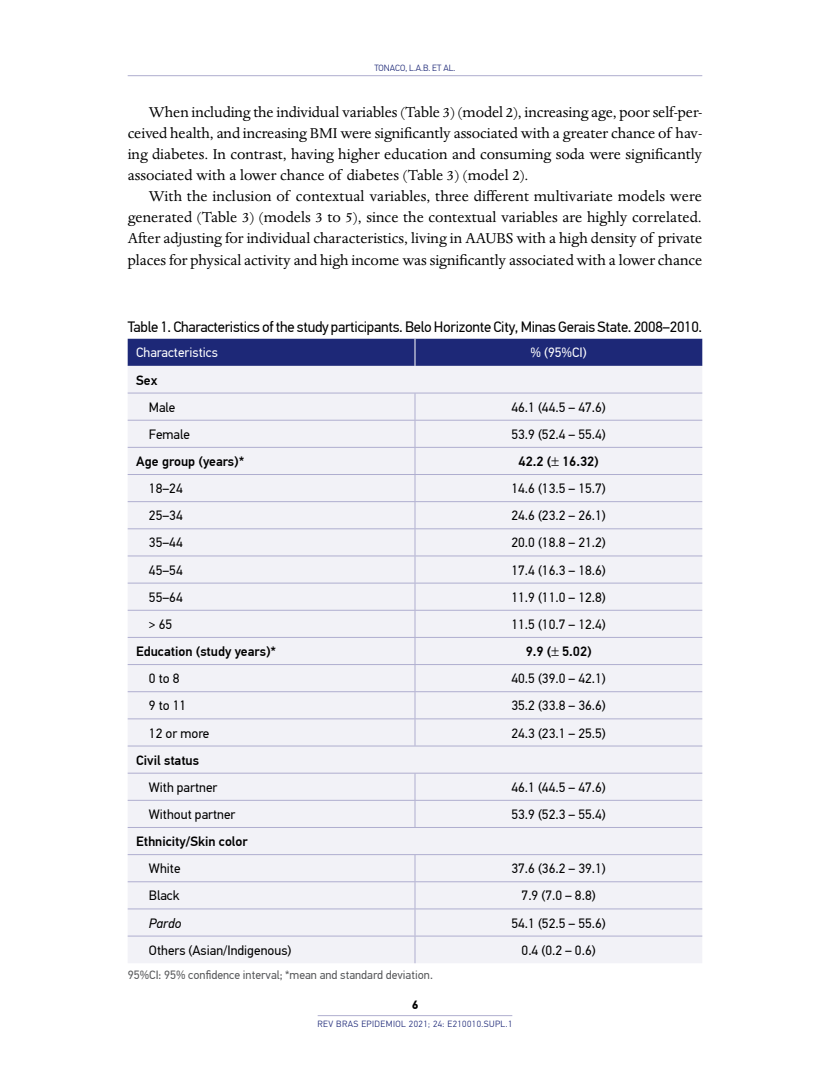
<style>
.page{position:relative;width:830px;height:1085px;background:#fff}
.page>*{position:absolute;margin:0;border:0;box-sizing:border-box;transform-origin:0 0}
.t1{font:16.5px/21px "Dante MT Std";color:#000;text-align:justify}
.t2{font:15px "PF Din Text Pro";letter-spacing:-.02em;color:#000}
.t3{font:13.5px "PF Din Text Pro";color:#000}
.t4{font:500 13.5px "PF Din Text Pro";color:#000}
.t5{font:13.5px "PF Din Text Pro";color:#fff}
.t6{font:italic 13.5px "PF Din Text Pro";color:#000}
.t7{font:12px "PF Din Text Pro";color:#58595b}
.t8{font:700 12px "PF Din Text Pro";color:#000}
.t9{font:300 9px "PF Din Text Pro";letter-spacing:.05em;color:#1d2877}
.t10{font:300 9px "PF Din Text Pro";color:#1d2877}
</style>
<div class="page">
<hr style="left:128px;top:75px;width:574px;height:1px;background:#afaecf">
<hr style="left:317px;top:1015px;width:195px;height:1px;background:#afaecf">
<div style="left:128px;top:366px;width:574px;height:597px;background:#f2f2f7"></div>
<div style="left:128px;top:339px;width:574px;height:27px;background:#1d2877"></div>
<hr style="left:128px;top:392px;width:287px;height:1px;background:#afaecf">
<hr style="left:415px;top:392px;width:287px;height:1px;background:#afaecf">
<hr style="left:128px;top:420px;width:287px;height:1px;background:#afaecf">
<hr style="left:415px;top:420px;width:287px;height:1px;background:#afaecf">
<hr style="left:128px;top:447px;width:287px;height:1px;background:#afaecf">
<hr style="left:415px;top:447px;width:287px;height:1px;background:#afaecf">
<hr style="left:128px;top:474px;width:287px;height:1px;background:#afaecf">
<hr style="left:415px;top:474px;width:287px;height:1px;background:#afaecf">
<hr style="left:128px;top:501px;width:287px;height:1px;background:#afaecf">
<hr style="left:415px;top:501px;width:287px;height:1px;background:#afaecf">
<hr style="left:128px;top:528px;width:287px;height:1px;background:#afaecf">
<hr style="left:415px;top:528px;width:287px;height:1px;background:#afaecf">
<hr style="left:128px;top:555px;width:287px;height:1px;background:#afaecf">
<hr style="left:415px;top:555px;width:287px;height:1px;background:#afaecf">
<hr style="left:128px;top:582px;width:287px;height:1px;background:#afaecf">
<hr style="left:415px;top:582px;width:287px;height:1px;background:#afaecf">
<hr style="left:128px;top:609px;width:287px;height:1px;background:#afaecf">
<hr style="left:415px;top:609px;width:287px;height:1px;background:#afaecf">
<hr style="left:128px;top:637px;width:287px;height:1px;background:#afaecf">
<hr style="left:415px;top:637px;width:287px;height:1px;background:#afaecf">
<hr style="left:128px;top:664px;width:287px;height:1px;background:#afaecf">
<hr style="left:415px;top:664px;width:287px;height:1px;background:#afaecf">
<hr style="left:128px;top:691px;width:287px;height:1px;background:#afaecf">
<hr style="left:415px;top:691px;width:287px;height:1px;background:#afaecf">
<hr style="left:128px;top:718px;width:287px;height:1px;background:#afaecf">
<hr style="left:415px;top:718px;width:287px;height:1px;background:#afaecf">
<svg style="left:414px;top:393px;width:1px;height:352px"></svg>
<hr style="left:128px;top:745px;width:287px;height:1px;background:#afaecf">
<hr style="left:415px;top:745px;width:287px;height:1px;background:#afaecf">
<hr style="left:128px;top:772px;width:287px;height:1px;background:#afaecf">
<hr style="left:415px;top:772px;width:287px;height:1px;background:#afaecf">
<hr style="left:128px;top:799px;width:287px;height:1px;background:#afaecf">
<hr style="left:415px;top:799px;width:287px;height:1px;background:#afaecf">
<svg style="left:414px;top:773px;width:1px;height:54px"></svg>
<hr style="left:128px;top:827px;width:287px;height:1px;background:#afaecf">
<hr style="left:415px;top:827px;width:287px;height:1px;background:#afaecf">
<hr style="left:128px;top:854px;width:287px;height:1px;background:#afaecf">
<hr style="left:415px;top:854px;width:287px;height:1px;background:#afaecf">
<hr style="left:128px;top:881px;width:287px;height:1px;background:#afaecf">
<hr style="left:415px;top:881px;width:287px;height:1px;background:#afaecf">
<hr style="left:128px;top:908px;width:287px;height:1px;background:#afaecf">
<hr style="left:415px;top:908px;width:287px;height:1px;background:#afaecf">
<hr style="left:128px;top:935px;width:287px;height:1px;background:#afaecf">
<hr style="left:415px;top:935px;width:287px;height:1px;background:#afaecf">
<svg style="left:414px;top:855px;width:1px;height:108px"></svg>
<svg style="left:551px;top:457px;width:7px;height:9px"></svg>
<svg style="left:551px;top:647px;width:7px;height:9px"></svg>
<p class="t10" style="left:374px;top:63px;width:82px">TONACO, L.A.B. ET AL.</p>
<p class="t1" style="left:128px;top:102px;width:576px;text-indent:21px">When including the individual variables (Table 3) (model 2), increasing age, poor self-per&shy;ceived health, and increasing BMI were significantly associated with a greater chance of hav&shy;ing diabetes. In contrast, having higher education and consuming soda were significantly associated with a lower chance of diabetes (Table 3) (model 2).</p>
<p class="t1" style="left:128px;top:186px;width:576px;text-indent:21px">With the inclusion of contextual variables, three different multivariate models were generated (Table 3) (models 3 to 5), since the contextual variables are highly correlated.<br>After adjusting for individual characteristics, living in AAUBS with a high density of private places for physical activity and high income was significantly associated with a lower chance</p>
<p class="t2" style="left:128px;top:318px;width:576px">Table 1. Characteristics of the study participants. Belo Horizonte City, Minas Gerais State. 2008–2010.</p>
<p class="t5" style="left:136px;top:345px;width:83px">Characteristics</p>
<p class="t5" style="left:530px;top:345px;width:58px">% (95%CI)</p>
<p class="t4" style="left:136px;top:372px;width:23px">Sex</p>
<p class="t3" style="left:149px;top:399px;width:28px">Male</p>
<p class="t3" style="left:511px;top:399px;width:96px">46.1 (44.5 – 47.6)</p>
<p class="t3" style="left:149px;top:426px;width:42px">Female</p>
<p class="t3" style="left:511px;top:426px;width:96px">53.9 (52.4 – 55.4)</p>
<p class="t4" style="left:136px;top:453px;width:109px">Age group (years)*</p>
<p class="t4" style="left:518px;top:453px;width:82px">42.2 ( 16.32)</p>
<p class="t3" style="left:149px;top:480px;width:35px">18–24</p>
<p class="t3" style="left:511px;top:480px;width:96px">14.6 (13.5 – 15.7)</p>
<p class="t3" style="left:149px;top:507px;width:35px">25–34</p>
<p class="t3" style="left:511px;top:507px;width:96px">24.6 (23.2 – 26.1)</p>
<p class="t3" style="left:149px;top:534px;width:35px">35–44</p>
<p class="t3" style="left:511px;top:534px;width:96px">20.0 (18.8 – 21.2)</p>
<p class="t3" style="left:149px;top:562px;width:35px">45–54</p>
<p class="t3" style="left:511px;top:562px;width:96px">17.4 (16.3 – 18.6)</p>
<p class="t3" style="left:149px;top:589px;width:35px">55–64</p>
<p class="t3" style="left:511px;top:589px;width:96px">11.9 (11.0 – 12.8)</p>
<p class="t3" style="left:149px;top:616px;width:25px">&gt; 65</p>
<p class="t3" style="left:511px;top:616px;width:96px">11.5 (10.7 – 12.4)</p>
<p class="t4" style="left:136px;top:643px;width:141px">Education (study years)*</p>
<p class="t4" style="left:525px;top:643px;width:67px">9.9 ( 5.02)</p>
<p class="t3" style="left:149px;top:670px;width:32px">0 to 8</p>
<p class="t3" style="left:511px;top:670px;width:96px">40.5 (39.0 – 42.1)</p>
<p class="t3" style="left:149px;top:697px;width:39px">9 to 11</p>
<p class="t3" style="left:511px;top:697px;width:96px">35.2 (33.8 – 36.6)</p>
<p class="t3" style="left:149px;top:724px;width:62px">12 or more</p>
<p class="t3" style="left:511px;top:724px;width:96px">24.3 (23.1 – 25.5)</p>
<p class="t4" style="left:136px;top:751px;width:64px">Civil status</p>
<p class="t3" style="left:149px;top:779px;width:70px">With partner</p>
<p class="t3" style="left:511px;top:779px;width:96px">46.1 (44.5 – 47.6)</p>
<p class="t3" style="left:149px;top:806px;width:88px">Without partner</p>
<p class="t3" style="left:511px;top:806px;width:96px">53.9 (52.3 – 55.4)</p>
<p class="t4" style="left:136px;top:833px;width:113px">Ethnicity/Skin color</p>
<p class="t3" style="left:149px;top:860px;width:33px">White</p>
<p class="t3" style="left:511px;top:860px;width:96px">37.6 (36.2 – 39.1)</p>
<p class="t3" style="left:149px;top:887px;width:32px">Black</p>
<p class="t3" style="left:521px;top:887px;width:75px">7.9 (7.0 – 8.8)</p>
<p class="t6" style="left:149px;top:914px;width:34px">Pardo</p>
<p class="t3" style="left:511px;top:914px;width:96px">54.1 (52.5 – 55.6)</p>
<p class="t3" style="left:149px;top:942px;width:144px">Others (Asian/Indigenous)</p>
<p class="t3" style="left:521px;top:942px;width:75px">0.4 (0.2 – 0.6)</p>
<p class="t7" style="left:128px;top:967px;width:306px">95%CI: 95% confidence interval; *mean and standard deviation.</p>
<p class="t8" style="left:411px;top:997px;width:8px">6</p>
<p class="t9" style="left:317px;top:1018px;width:196px">REV BRAS EPIDEMIOL 2021; 24: E210010.SUPL.1</p>
</div>
